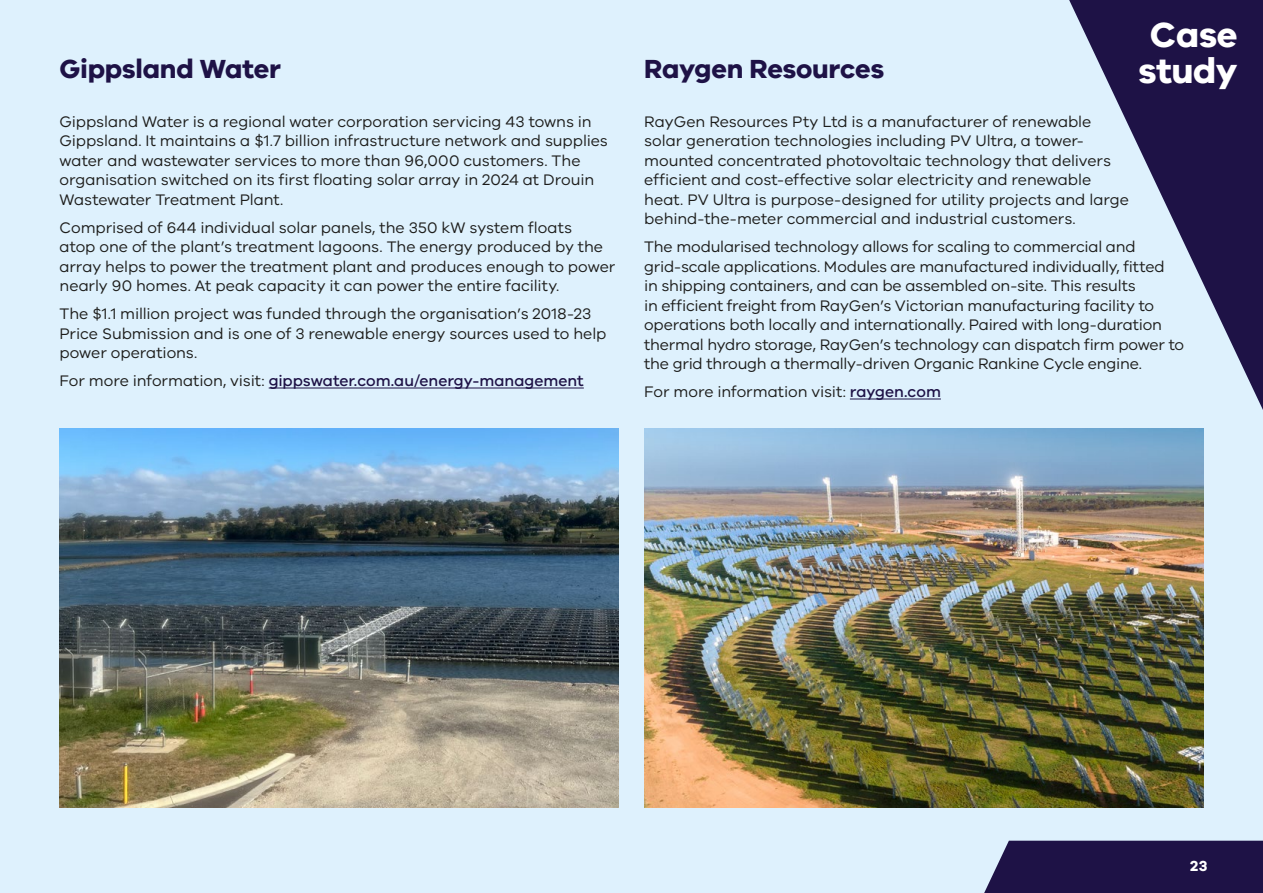
<style>
.page{position:relative;width:1263px;height:893px;background:#def1fd}
.page>*{position:absolute;margin:0;border:0;box-sizing:border-box;transform-origin:0 0}
.t1{font:700 36px/36px "VIC";letter-spacing:-.015em;color:#fff;text-align:center}
.t2{font:700 27px "VIC";letter-spacing:-.01em;color:#1e1246}
.t3{font:15.75px/19.5px "VIC";letter-spacing:-.005em;color:#1d1d1b}
.t4{font:500 15.75px "VIC";letter-spacing:-.005em;color:#1e1246}
.t5{font:700 15px "VIC";color:#fff}
.s1{font-weight:400;color:#1d1d1b}
.s2{font-weight:500;color:#1e1246}
</style>
<div class="page">
<img style="left:644px;top:428px;width:559px;height:380px">
<img style="left:60px;top:428px;width:559px;height:380px">
<svg style="left:1069px;top:0;width:194px;height:410px"></svg>
<hr style="left:850px;top:399px;width:91px;height:1px;background:#1e1246">
<hr style="left:269px;top:388px;width:315px;height:1px;background:#1e1246">
<div style="left:984px;top:841px;width:279px;height:52px;background:#1e1246"></div>
<h2 class="t2" style="left:60px;top:52px;width:223px">Gippsland Water</h2>
<p class="t3" style="left:60px;top:111px;width:550px">Gippsland Water is a regional water corporation servicing 43 towns in Gippsland. It maintains a $1.7 billion infrastructure network and supplies water and wastewater services to more than 96,000 customers. The organisation switched on its first floating solar array in 2024 at Drouin Wastewater Treatment Plant.</p>
<p class="t3" style="left:60px;top:217px;width:557px">Comprised of 644 individual solar panels, the 350 kW system floats<br>atop one of the plant’s treatment lagoons. The energy produced by the array helps to power the treatment plant and produces enough to power nearly 90 homes. At peak capacity it can power the entire facility.</p>
<p class="t3" style="left:60px;top:304px;width:548px">The $1.1 million project was funded through the organisation’s 2018-23<br>Price Submission and is one of 3 renewable energy sources used to help power operations.</p>
<p class="t4" style="left:60px;top:372px;width:526px"><span class="s1">For more information, visit:</span> gippswater.com.au/energy-management</p>
<h1 class="t1" style="left:1138px;top:15px;width:101px">Case study</h1>
<h2 class="t2" style="left:644px;top:52px;width:242px">Raygen Resources</h2>
<p class="t3" style="left:644px;top:111px;width:486px">RayGen Resources Pty Ltd is a manufacturer of renewable solar generation technologies including PV Ultra, a tower&shy;mounted concentrated photovoltaic technology that delivers efficient and cost-effective solar electricity and renewable heat. PV Ultra is purpose-designed for utility projects and large behind-the-meter commercial and industrial customers.</p>
<p class="t3" style="left:644px;top:237px;width:541px">The modularised technology allows for scaling to commercial and grid-scale applications. Modules are manufactured individually, fitted<br>in shipping containers, and can be assembled on-site. This results<br>in efficient freight from RayGen’s Victorian manufacturing facility to operations both locally and internationally. Paired with long-duration thermal hydro storage, RayGen’s technology can dispatch firm power to the grid through a thermally-driven Organic Rankine Cycle engine.</p>
<p class="t3" style="left:644px;top:382px;width:298px">For more information visit: <span class="s2">raygen.com</span></p>
<p class="t5" style="left:1190px;top:857px;width:19px">23</p>
</div>
